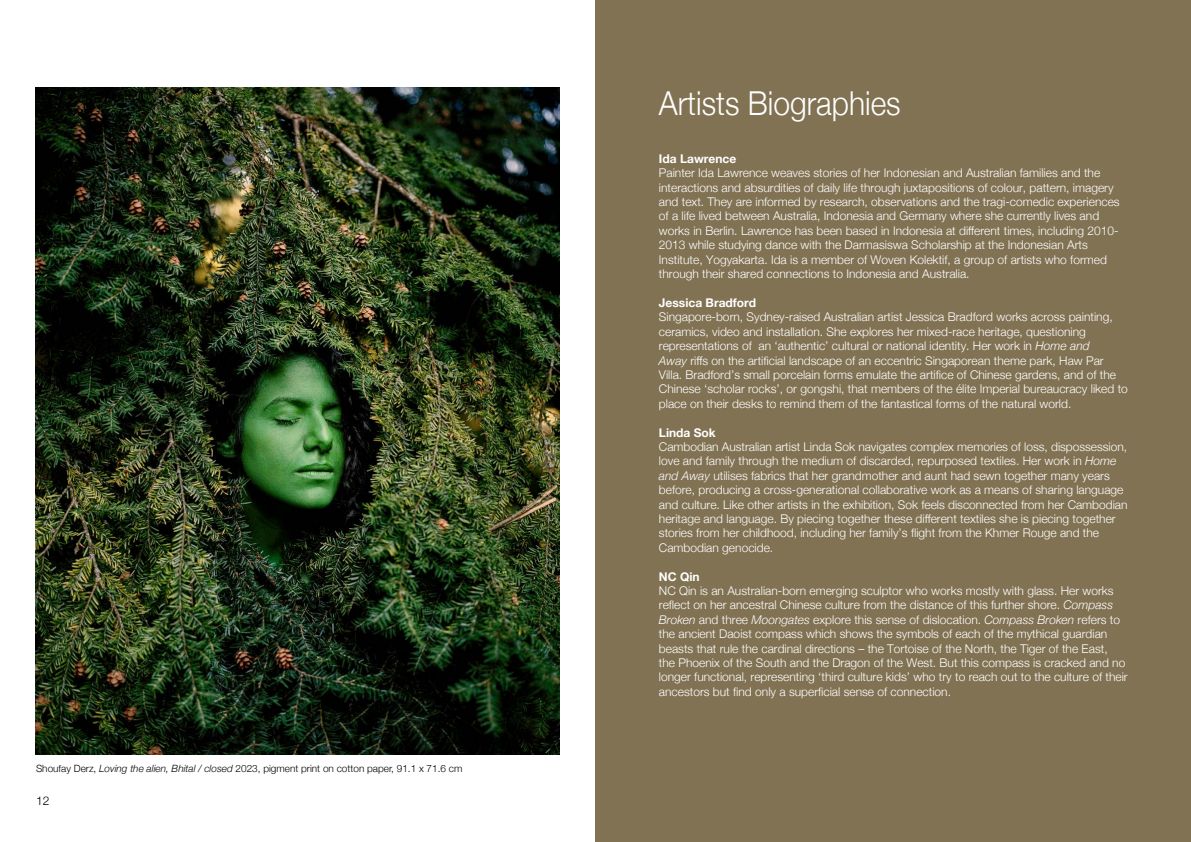
<style>
.page{position:relative;width:1191px;height:842px;background:#fff}
.page>*{position:absolute;margin:0;border:0;box-sizing:border-box;transform-origin:0 0}
.t1{font:300 33px "Helvetica Neue";color:#fff;scale:.91 1}
.t2{font:300 12px/14.4px "Helvetica Neue";color:#fff}
.t3{font:700 12px "Helvetica Neue";color:#fff}
.t4{font:300 12px "Helvetica Neue";color:#000}
.t5{font:300 10px "Helvetica Neue";color:#000}
.s1{font-style:italic}
</style>
<div class="page">
<img style="left:36px;top:88px;width:523px;height:666px">
<div style="left:595px;top:0;width:596px;height:842px;background:#817253"></div>
<p class="t5" style="left:36px;top:761px;width:428px">Shoufay Derz, <span class="s1">Loving the alien, Bhital / closed</span> 2023, pigment print on cotton paper, 91.1 x 71.6 cm</p>
<p class="t4" style="left:36px;top:791px;width:15px">12</p>
<h1 class="t1" style="left:659px;top:76px;width:267px">Artists Biographies</h1>
<p class="t3" style="left:659px;top:149px;width:79px">Ida Lawrence</p>
<p class="t2" style="left:659px;top:165px;width:462px">Painter Ida Lawrence weaves stories of her Indonesian and Australian families and the interactions and absurdities of daily life through juxtapositions of colour, pattern, imagery and text. They are informed by research, observations and the tragi-comedic experiences of a life lived between Australia, Indonesia and Germany where she currently lives and works in Berlin. Lawrence has been based in Indonesia at different times, including 2010- 2013 while studying dance with the Darmasiswa Scholarship at the Indonesian Arts Institute, Yogyakarta. Ida is a member of Woven Kolektif, a group of artists who formed through their shared connections to Indonesia and Australia.</p>
<p class="t3" style="left:659px;top:293px;width:99px">Jessica Bradford</p>
<p class="t2" style="left:659px;top:309px;width:470px">Singapore-born, Sydney-raised Australian artist Jessica Bradford works across painting, ceramics, video and installation. She explores her mixed-race heritage, questioning representations of an ‘authentic’ cultural or national identity. Her work in <span class="s1">Home and<br>Away</span> riffs on the artificial landscape of an eccentric Singaporean theme park, Haw Par Villa. Bradford’s small porcelain forms emulate the artifice of Chinese gardens, and of the Chinese ‘scholar rocks’, or gongshi, that members of the élite Imperial bureaucracy liked to place on their desks to remind them of the fantastical forms of the natural world.</p>
<p class="t3" style="left:659px;top:423px;width:58px">Linda Sok</p>
<p class="t2" style="left:659px;top:439px;width:470px">Cambodian Australian artist Linda Sok navigates complex memories of loss, dispossession, love and family through the medium of discarded, repurposed textiles. Her work in <span class="s1">Home and Away</span> utilises fabrics that her grandmother and aunt had sewn together many years before, producing a cross-generational collaborative work as a means of sharing language and culture. Like other artists in the exhibition, Sok feels disconnected from her Cambodian heritage and language. By piecing together these different textiles she is piecing together stories from her childhood, including her family’s flight from the Khmer Rouge and the Cambodian genocide.</p>
<p class="t3" style="left:659px;top:567px;width:42px">NC Qin</p>
<p class="t2" style="left:659px;top:583px;width:470px">NC Qin is an Australian-born emerging sculptor who works mostly with glass. Her works reflect on her ancestral Chinese culture from the distance of this further shore. <span class="s1">Compass Broken</span> and three <span class="s1">Moongates</span> explore this sense of dislocation. <span class="s1">Compass Broken</span> refers to the ancient Daoist compass which shows the symbols of each of the mythical guardian beasts that rule the cardinal directions – the Tortoise of the North, the Tiger of the East,<br>the Phoenix of the South and the Dragon of the West. But this compass is cracked and no longer functional, representing ‘third culture kids’ who try to reach out to the culture of their ancestors but find only a superficial sense of connection.</p>
</div>
